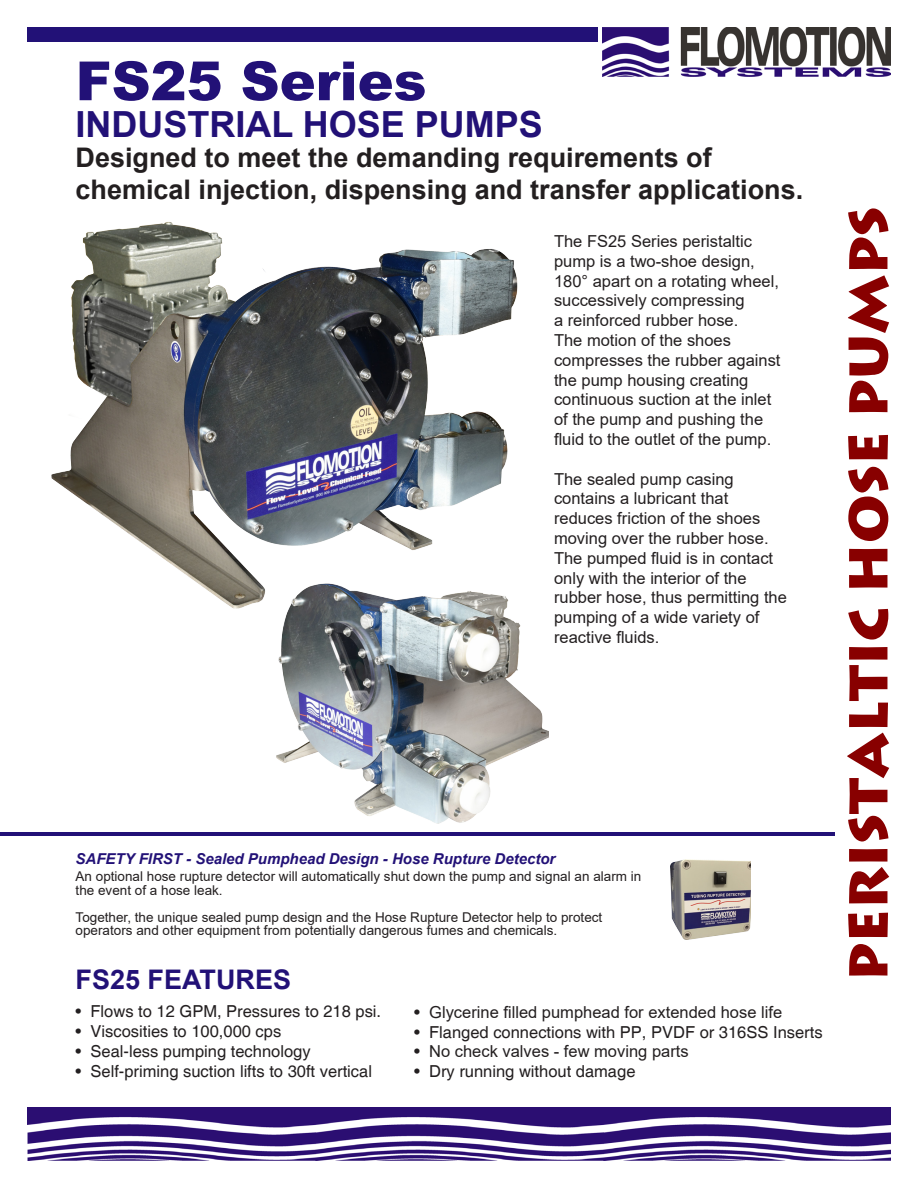
<style>
.page{position:relative;width:918px;height:1188px;background:#fff}
.page>*{position:absolute;margin:0;border:0;box-sizing:border-box;transform-origin:0 0}
.t1{font:700 54px "Lithograph";color:#800}
.t2{font:900 54px "Arial";color:#217}
.t3{font:700 36px "Arial";color:#217}
.t4{font:700 27px/32.4px "Arial";color:#231f20}
.t5{font:700 27px "Arial";color:#217}
.t6{font:16.5px/19.8px "Arial";color:#231f20}
.t7{font:16.5px "Helvetica";color:#231f20}
.t8{font:italic 700 15px "Arial";color:#217}
.t9{font:13.5px/13.5px "Arial";color:#231f20}
.s1{font-family:"Helvetica"}
</style>
<div class="page">
<img style="left:27px;top:1107px;width:864px;height:54px">
<img style="left:603px;top:27px;width:288px;height:49px">
<div style="left:27px;top:27px;width:570px;height:14px;background:#217"></div>
<hr style="left:0;top:832px;width:835px;height:4px;background:#217">
<img style="left:671px;top:859px;width:80px;height:80px">
<img style="left:276px;top:614px;width:273px;height:210px">
<img style="left:51px;top:222px;width:467px;height:392px">
<p class="t2" style="left:76px;top:42px;width:352px">FS25 Series</p>
<p class="t3" style="left:76px;top:99px;width:469px">INDUSTRIAL HOSE PUMPS</p>
<p class="t4" style="left:76px;top:142px;width:729px">Designed to meet the demanding requirements of chemical injection, dispensing and transfer applications.</p>
<p class="t6" style="left:554px;top:231px;width:228px">The FS25 Series peristaltic pump is a two-shoe design,<br>180° apart on a rotating wheel, successively compressing<br>a reinforced rubber hose.<br>The motion of the shoes compresses the rubber against the pump housing creating continuous suction at the inlet of the pump and pushing the fluid to the outlet of the pump.</p>
<p class="t6" style="left:554px;top:469px;width:234px">The sealed pump casing contains a lubricant that reduces friction of the shoes moving over the rubber hose.<br>The pumped fluid is in contact only with the interior of the rubber hose, thus permitting the pumping of a wide variety of reactive fluids.</p>
<p class="t8" style="left:76px;top:849px;width:481px">SAFETY FIRST - Sealed Pumphead Design - Hose Rupture Detector</p>
<p class="t9" style="left:76px;top:870px;width:567px">An optional hose rupture detector will automatically shut down the pump and signal an alarm in the event of a hose leak.</p>
<p class="t9" style="left:76px;top:910px;width:528px">Together, the unique sealed pump design and the Hose Rupture Detector help to protect operators and other equipment from potentially dangerous fumes and chemicals.</p>
<p class="t5" style="left:76px;top:961px;width:217px">FS25 FEATURES</p>
<p class="t7" style="left:76px;top:1002px;width:307px">• Flows to 12 GPM, Pressures to 218 psi.</p>
<p class="t7" style="left:76px;top:1022px;width:207px">• Viscosities to 100,000 cps</p>
<p class="t7" style="left:76px;top:1042px;width:237px">• Seal-less pumping technology</p>
<p class="t7" style="left:76px;top:1062px;width:298px">• Self-priming suction lifts to 30ft vertical</p>
<p class="t6" style="left:414px;top:1002px;width:370px"><span class="s1">•</span> Glycerine filled pumphead for extended hose life</p>
<p class="t7" style="left:414px;top:1022px;width:410px">• Flanged connections with PP, PVDF or 316SS Inserts</p>
<p class="t6" style="left:414px;top:1042px;width:276px"><span class="s1">•</span> No check valves - few moving parts</p>
<p class="t7" style="left:414px;top:1062px;width:223px">• Dry running without damage</p>
<p class="t1" style="left:835px;top:981px;width:776px;rotate:-90deg">PERISTALTIC HOSE PUMPS</p>
</div>
